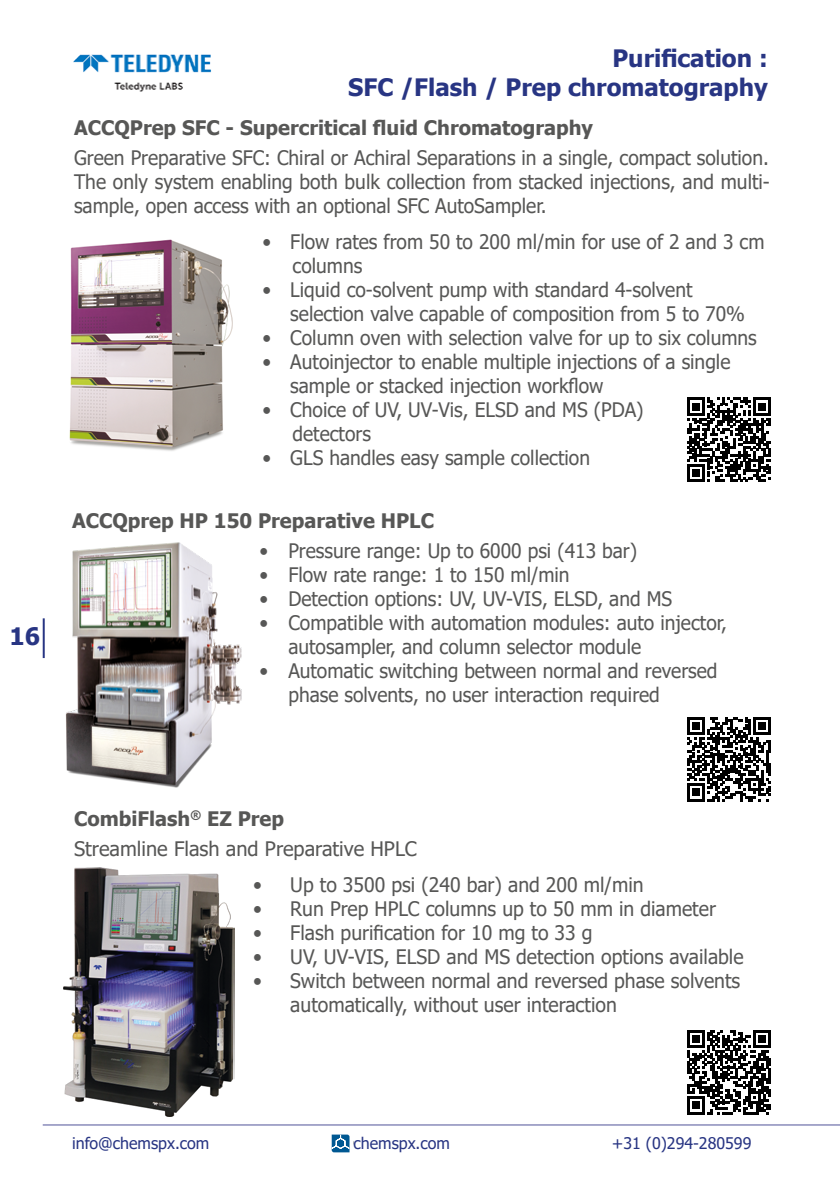
<style>
.page{position:relative;width:840px;height:1191px;background:#fff}
.page>*{position:absolute;margin:0;border:0;box-sizing:border-box;transform-origin:0 0}
.page_title{font:700 24px/28.8px "Tahoma";color:#283583;text-align:right}
.t1{font:20px/24px "Tahoma";color:#575756;scale:.96 1}
.t2{font:20px/24px "Tahoma";color:#575756}
.Title_in_A5_brochure{font:700 20px "Tahoma";color:#575756}
.t3{font:16px "Tahoma";color:#283583}
</style>
<div class="page">
<hr style="left:43px;top:618px;width:2px;height:40px;background:#283583">
<hr style="left:43px;top:1124px;width:796px;height:1px;background:#505398">
<svg style="left:331px;top:1134px;width:18px;height:18px"></svg>
<img style="left:73px;top:54px;width:139px;height:38px">
<img style="left:63px;top:867px;width:172px;height:249px">
<img style="left:69px;top:239px;width:164px;height:212px">
<svg style="left:687px;top:397px;width:83px;height:85px"></svg>
<svg style="left:687px;top:1030px;width:83px;height:84px"></svg>
<img style="left:65px;top:542px;width:177px;height:246px">
<svg style="left:687px;top:717px;width:83px;height:84px"></svg>
<p class="page_title" style="left:9px;top:622px;width:32px">16</p>
<p class="page_title" style="left:348px;top:45px;width:421px">Purification :<br>SFC /Flash / Prep chromatography</p>
<p class="Title_in_A5_brochure" style="left:74px;top:114px;width:520px">ACCQPrep SFC - Supercritical fluid Chromatography</p>
<p class="t1" style="left:74px;top:147px;width:724px">Green Preparative SFC: Chiral or Achiral Separations in a single, compact solution.</p>
<p class="t1" style="left:74px;top:171px;width:725px">The only system enabling both bulk collection from stacked injections, and multi&shy;sample, open access with an optional SFC AutoSampler.</p>
<p class="t1" style="left:292px;top:231px;width:493px;text-indent:-30px">• Flow rates from 50 to 200 ml/min for use of 2 and 3 cm columns</p>
<p class="t1" style="left:290px;top:279px;width:475px;text-indent:-28px">• Liquid co-solvent pump with standard 4-solvent selection valve capable of composition from 5 to 70%</p>
<p class="t1" style="left:262px;top:327px;width:516px">• Column oven with selection valve for up to six columns</p>
<p class="t1" style="left:290px;top:351px;width:459px;text-indent:-28px">• Autoinjector to enable multiple injections of a single sample or stacked injection workflow</p>
<p class="t1" style="left:292px;top:399px;width:367px;text-indent:-30px">• Choice of UV, UV-Vis, ELSD and MS (PDA) detectors</p>
<p class="t1" style="left:262px;top:447px;width:342px">• GLS handles easy sample collection</p>
<p class="Title_in_A5_brochure" style="left:72px;top:506px;width:363px">ACCQprep HP 150 Preparative HPLC</p>
<p class="t1" style="left:259px;top:539px;width:395px">• Pressure range: Up to 6000 psi (413 bar)</p>
<p class="t1" style="left:259px;top:563px;width:324px">• Flow rate range: 1 to 150 ml/min</p>
<p class="t1" style="left:259px;top:587px;width:431px">• Detection options: UV, UV-VIS, ELSD, and MS</p>
<p class="t1" style="left:288px;top:611px;width:458px;text-indent:-29px">• Compatible with automation modules: auto injector, autosampler, and column selector module</p>
<p class="t1" style="left:288px;top:659px;width:448px;text-indent:-29px">• Automatic switching between normal and reversed phase solvents, no user interaction required</p>
<p class="Title_in_A5_brochure" style="left:74px;top:805px;width:211px">CombiFlash<sup>®</sup> EZ Prep</p>
<p class="t2" style="left:74px;top:837px;width:344px">Streamline Flash and Preparative HPLC</p>
<p class="t2" style="left:253px;top:873px;width:391px">• Up to 3500 psi (240 bar) and 200 ml/min</p>
<p class="t2" style="left:253px;top:897px;width:464px">• Run Prep HPLC columns up to 50 mm in diameter</p>
<p class="t2" style="left:253px;top:921px;width:340px">• Flash purification for 10 mg to 33 g</p>
<p class="t2" style="left:253px;top:945px;width:491px">• UV, UV-VIS, ELSD and MS detection options available</p>
<p class="t2" style="left:290px;top:969px;width:451px;text-indent:-37px">• Switch between normal and reversed phase solvents automatically, without user interaction</p>
<p class="t3" style="left:72px;top:1132px;width:139px">info@chemspx.com</p>
<p class="t3" style="left:353px;top:1132px;width:98px">chemspx.com</p>
<p class="t3" style="left:611px;top:1132px;width:141px">+31 (0)294-280599</p>
</div>
